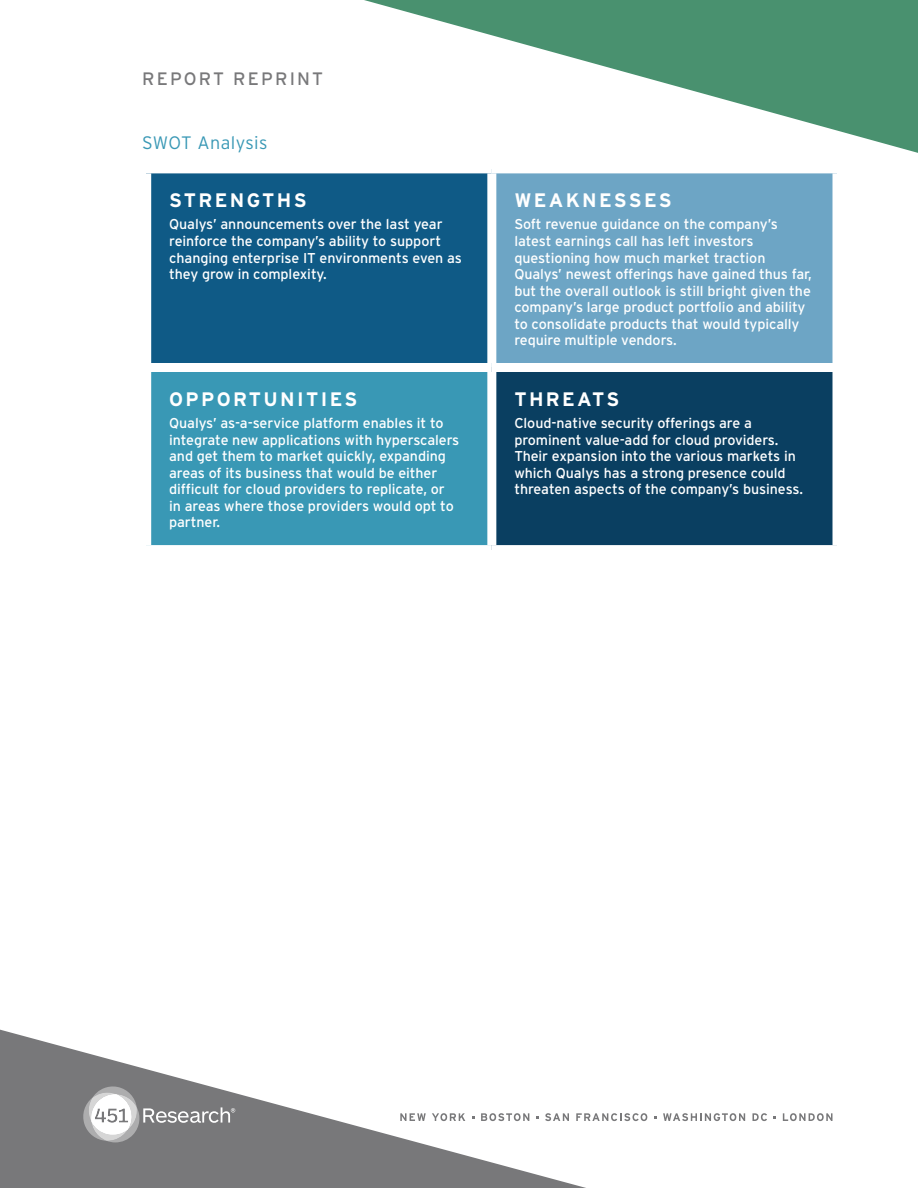
<style>
.page{position:relative;width:918px;height:1188px;background:#fff}
.page>*{position:absolute;margin:0;border:0;box-sizing:border-box;transform-origin:0 0}
.SWOT_Head{font:700 19.5px "Interstate";letter-spacing:.12em;color:#fff}
.t1{font:18px "Interstate";letter-spacing:.12em;color:#78787a}
.t2{font:300 18px "Interstate";letter-spacing:.025em;color:#3998b5}
.SWOT_Body{font:14.25px/16.5px "Interstate";letter-spacing:-.005em;color:#fff}
</style>
<div class="page">
<svg style="left:0;top:1029px;width:636px;height:159px"></svg>
<svg style="left:364px;top:0;width:554px;height:153px"></svg>
<svg style="left:82px;top:1086px;width:153px;height:56px"></svg>
<svg style="left:400px;top:1113px;width:26px;height:8px"></svg>
<svg style="left:432px;top:1113px;width:33px;height:8px"></svg>
<svg style="left:481px;top:1113px;width:48px;height:8px"></svg>
<svg style="left:545px;top:1113px;width:24px;height:8px"></svg>
<svg style="left:576px;top:1113px;width:71px;height:8px"></svg>
<svg style="left:663px;top:1113px;width:82px;height:8px"></svg>
<svg style="left:752px;top:1113px;width:15px;height:8px"></svg>
<svg style="left:783px;top:1113px;width:50px;height:8px"></svg>
<div style="left:147px;top:169px;width:345px;height:199px;background:#0f5a86"></div>
<div style="left:492px;top:169px;width:345px;height:199px;background:#6da5c5"></div>
<div style="left:147px;top:368px;width:345px;height:182px;background:#3998b5"></div>
<div style="left:492px;top:368px;width:345px;height:182px;background:#0a3f61"></div>
<div style="left:142px;top:164px;width:350px;height:9px;background:#fff"></div>
<div style="left:142px;top:173px;width:9px;height:190px;background:#fff"></div>
<div style="left:492px;top:164px;width:350px;height:9px;background:#fff"></div>
<div style="left:487px;top:173px;width:9px;height:190px;background:#fff"></div>
<div style="left:832px;top:173px;width:10px;height:190px;background:#fff"></div>
<div style="left:142px;top:363px;width:350px;height:9px;background:#fff"></div>
<div style="left:142px;top:372px;width:9px;height:173px;background:#fff"></div>
<div style="left:492px;top:363px;width:350px;height:9px;background:#fff"></div>
<div style="left:487px;top:372px;width:9px;height:173px;background:#fff"></div>
<div style="left:832px;top:372px;width:10px;height:173px;background:#fff"></div>
<div style="left:142px;top:545px;width:350px;height:9px;background:#fff"></div>
<div style="left:492px;top:545px;width:350px;height:9px;background:#fff"></div>
<p class="t1" style="left:142px;top:68px;width:182px">REPORT REPRINT</p>
<h1 class="t2" style="left:142px;top:132px;width:127px">SWOT Analysis</h1>
<p class="SWOT_Head" style="left:169px;top:188px;width:139px">STRENGTHS</p>
<p class="SWOT_Body" style="left:169px;top:216px;width:294px">Qualys’ announcements over the last year reinforce the company’s ability to support changing enterprise IT environments even as they grow in complexity.</p>
<p class="SWOT_Head" style="left:169px;top:387px;width:190px">OPPORTUNITIES</p>
<p class="SWOT_Body" style="left:169px;top:415px;width:292px">Qualys’ as-a-service platform enables it to integrate new applications with hyperscalers and get them to market quickly, expanding areas of its business that would be either difficult for cloud providers to replicate, or in areas where those providers would opt to partner.</p>
<p class="SWOT_Head" style="left:514px;top:188px;width:159px">WEAKNESSES</p>
<p class="SWOT_Body" style="left:514px;top:216px;width:299px">Soft revenue guidance on the company’s latest earnings call has left investors questioning how much market traction Qualys’ newest offerings have gained thus far, but the overall outlook is still bright given the company’s large product portfolio and ability to consolidate products that would typically require multiple vendors.</p>
<p class="SWOT_Head" style="left:514px;top:387px;width:107px">THREATS</p>
<p class="SWOT_Body" style="left:514px;top:415px;width:290px">Cloud-native security offerings are a prominent value-add for cloud providers.<br>Their expansion into the various markets in which Qualys has a strong presence could threaten aspects of the company’s business.</p>
</div>
